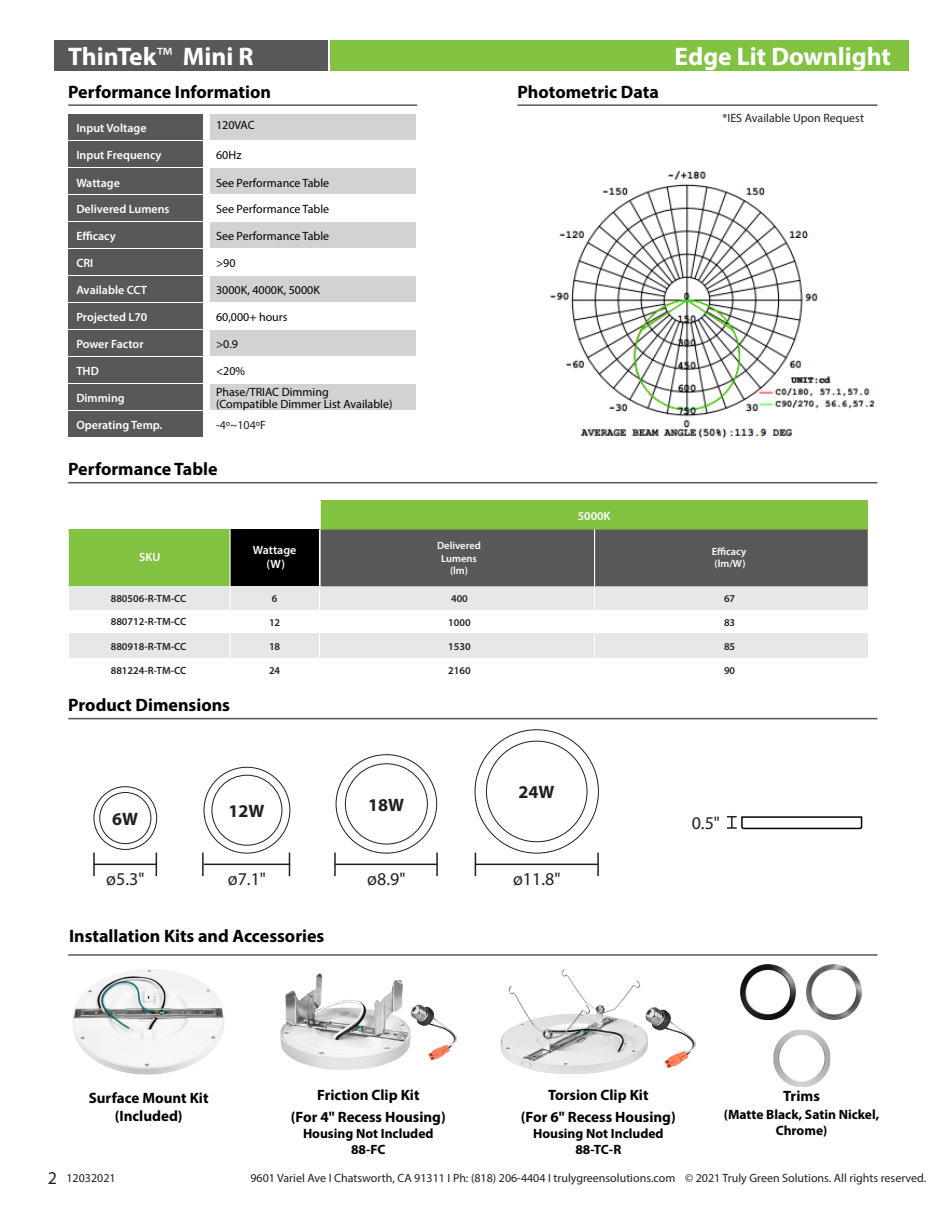
<style>
.page{position:relative;width:945px;height:1215px;background:#fff}
.page>*{position:absolute;margin:0;border:0;box-sizing:border-box;transform-origin:0 0}
.t1{font:700 25.5px "Myriad Pro";color:#fff}
.t2{font:700 18px "Myriad Pro";color:#000}
.t3{font:18px "Myriad Pro";color:#231f20}
.t4{font:700 18px "Myriad Pro";color:#231f20}
.t5{font:700 15px "Myriad Pro";color:#000}
.t6{font:700 13.5px/16.2px "Myriad Pro";color:#000;text-align:center}
.t7{font:12px "Myriad Pro";color:#231f20}
.t8{font:12px "Myriad Pro";color:#000}
.t9{font:600 12px "Myriad Pro";color:#fff}
.t10{font:600 10.5px "Myriad Pro";color:#231f20}
.t11{font:600 10.5px "Myriad Pro";color:#fff}
.s1{font-weight:400}
.s2{font-size:18px}
</style>
<div class="page">
<svg style="left:234px;top:114px;width:35px;height:1px"></svg>
<div style="left:68px;top:115px;width:135px;height:25px;background:#57585a"></div>
<div style="left:210px;top:115px;width:206px;height:25px;background:#d1d2d4"></div>
<div style="left:68px;top:142px;width:135px;height:25px;background:#57585a"></div>
<div style="left:68px;top:169px;width:135px;height:25px;background:#57585a"></div>
<div style="left:210px;top:169px;width:206px;height:25px;background:#d1d2d4"></div>
<div style="left:68px;top:196px;width:135px;height:25px;background:#57585a"></div>
<div style="left:68px;top:223px;width:135px;height:25px;background:#57585a"></div>
<div style="left:210px;top:223px;width:206px;height:25px;background:#d1d2d4"></div>
<div style="left:68px;top:250px;width:135px;height:25px;background:#57585a"></div>
<div style="left:68px;top:277px;width:135px;height:25px;background:#57585a"></div>
<div style="left:210px;top:277px;width:206px;height:25px;background:#d1d2d4"></div>
<div style="left:68px;top:304px;width:135px;height:25px;background:#57585a"></div>
<div style="left:68px;top:331px;width:135px;height:25px;background:#57585a"></div>
<div style="left:210px;top:331px;width:206px;height:25px;background:#d1d2d4"></div>
<div style="left:68px;top:358px;width:135px;height:25px;background:#57585a"></div>
<div style="left:68px;top:385px;width:135px;height:25px;background:#57585a"></div>
<div style="left:210px;top:385px;width:206px;height:25px;background:#d1d2d4"></div>
<div style="left:68px;top:411px;width:135px;height:26px;background:#57585a"></div>
<hr style="left:68px;top:104px;width:349px;height:2px;background:#57585a">
<hr style="left:68px;top:482px;width:810px;height:1px;background:#57585a">
<hr style="left:68px;top:718px;width:810px;height:1px;background:#57585a">
<hr style="left:68px;top:954px;width:810px;height:2px;background:#57585a">
<hr style="left:517px;top:104px;width:360px;height:2px;background:#57585a">
<div style="left:331px;top:40px;width:578px;height:31px;background:#81c340"></div>
<div style="left:54px;top:40px;width:273px;height:31px;background:#57585a"></div>
<div style="left:321px;top:633px;width:547px;height:25px;background:#e6e8e8"></div>
<div style="left:230px;top:633px;width:89px;height:25px;background:#e6e8e8"></div>
<div style="left:68px;top:633px;width:163px;height:25px;background:#e6e8e8"></div>
<div style="left:321px;top:586px;width:547px;height:24px;background:#e6e8e8"></div>
<div style="left:230px;top:586px;width:89px;height:24px;background:#e6e8e8"></div>
<div style="left:68px;top:586px;width:163px;height:24px;background:#e6e8e8"></div>
<div style="left:68px;top:530px;width:167px;height:56px;background:#81c340"></div>
<div style="left:321px;top:500px;width:547px;height:30px;background:#81c340"></div>
<div style="left:230px;top:530px;width:89px;height:56px;background:#000"></div>
<div style="left:321px;top:530px;width:547px;height:56px;background:#57585a"></div>
<hr style="left:68px;top:530px;width:1px;height:56px;background:#fff">
<hr style="left:230px;top:529px;width:1px;height:129px;background:#fff">
<hr style="left:594px;top:529px;width:1px;height:129px;background:#fff">
<svg style="left:68px;top:587px;width:1px;height:71px"></svg>
<svg style="left:727px;top:816px;width:136px;height:14px"></svg>
<svg style="left:474px;top:729px;width:125px;height:147px"></svg>
<svg style="left:93px;top:786px;width:64px;height:90px"></svg>
<hr style="left:202px;top:853px;width:2px;height:23px;background:#231f20">
<svg style="left:203px;top:767px;width:88px;height:109px"></svg>
<hr style="left:335px;top:864px;width:102px;height:1px;background:#231f20">
<hr style="left:334px;top:853px;width:2px;height:23px;background:#231f20">
<hr style="left:436px;top:853px;width:2px;height:23px;background:#231f20">
<svg style="left:335px;top:754px;width:102px;height:100px"></svg>
<img style="left:280px;top:974px;width:176px;height:96px">
<img style="left:501px;top:970px;width:195px;height:104px">
<img style="left:73px;top:969px;width:151px;height:106px">
<img style="left:741px;top:965px;width:121px;height:121px">
<img style="left:549px;top:170px;width:326px;height:268px">
<p class="t1" style="left:68px;top:40px;width:187px">ThinTek<span class="s1">™</span> Mini R</p>
<p class="t2" style="left:68px;top:80px;width:204px">Performance Information</p>
<p class="t9" style="left:76px;top:120px;width:72px">Input Voltage</p>
<p class="t8" style="left:216px;top:118px;width:40px">120VAC</p>
<p class="t9" style="left:76px;top:147px;width:87px">Input Frequency</p>
<p class="t8" style="left:216px;top:147px;width:27px">60Hz</p>
<p class="t9" style="left:76px;top:175px;width:45px">Wattage</p>
<p class="t8" style="left:216px;top:175px;width:115px">See Performance Table</p>
<p class="t9" style="left:76px;top:201px;width:95px">Delivered Lumens</p>
<p class="t8" style="left:216px;top:201px;width:115px">See Performance Table</p>
<p class="t9" style="left:76px;top:228px;width:41px">Efficacy</p>
<p class="t8" style="left:216px;top:228px;width:115px">See Performance Table</p>
<p class="t9" style="left:76px;top:255px;width:19px">CRI</p>
<p class="t8" style="left:216px;top:255px;width:21px">&gt;90</p>
<p class="t9" style="left:76px;top:282px;width:72px">Available CCT</p>
<p class="t8" style="left:216px;top:282px;width:105px">3000K, 4000K, 5000K</p>
<p class="t9" style="left:76px;top:309px;width:73px">Projected L70</p>
<p class="t8" style="left:216px;top:309px;width:73px">60,000+ hours</p>
<p class="t9" style="left:76px;top:336px;width:69px">Power Factor</p>
<p class="t8" style="left:216px;top:336px;width:23px">&gt;0.9</p>
<p class="t9" style="left:76px;top:363px;width:24px">THD</p>
<p class="t8" style="left:216px;top:363px;width:30px">&lt;20%</p>
<p class="t9" style="left:76px;top:390px;width:50px">Dimming</p>
<p class="t8" style="left:216px;top:384px;width:114px">Phase/TRIAC Dimming</p>
<p class="t8" style="left:216px;top:396px;width:178px">(Compatible Dimmer List Available)</p>
<p class="t9" style="left:76px;top:417px;width:88px">Operating Temp.</p>
<p class="t7" style="left:216px;top:417px;width:51px">-4º~104ºF</p>
<p class="t2" style="left:68px;top:458px;width:151px">Performance Table</p>
<p class="t9" style="left:139px;top:549px;width:23px">SKU</p>
<p class="t10" style="left:111px;top:592px;width:77px">880506-R-TM-CC</p>
<p class="t10" style="left:111px;top:615px;width:77px">880712-R-TM-CC</p>
<p class="t10" style="left:111px;top:640px;width:77px">880918-R-TM-CC</p>
<p class="t10" style="left:111px;top:664px;width:77px">881224-R-TM-CC</p>
<p class="t2" style="left:68px;top:694px;width:163px">Product Dimensions</p>
<p class="t9" style="left:253px;top:542px;width:45px">Wattage</p>
<p class="t9" style="left:267px;top:556px;width:20px">(W)</p>
<p class="t10" style="left:272px;top:592px;width:7px">6</p>
<p class="t10" style="left:269px;top:616px;width:13px">12</p>
<p class="t10" style="left:269px;top:640px;width:13px">18</p>
<p class="t10" style="left:269px;top:664px;width:13px">24</p>
<p class="t2" style="left:517px;top:80px;width:143px">Photometric Data</p>
<p class="t1" style="left:675px;top:40px;width:218px">Edge Lit Downlight</p>
<p class="t7" style="left:723px;top:110px;width:143px">*IES Available Upon Request</p>
<p class="t9" style="left:578px;top:508px;width:34px">5000K</p>
<p class="t11" style="left:437px;top:539px;width:45px">Delivered</p>
<p class="t11" style="left:441px;top:552px;width:37px">Lumens</p>
<p class="t11" style="left:450px;top:564px;width:19px">(lm)</p>
<p class="t11" style="left:712px;top:544px;width:36px">Efficacy</p>
<p class="t11" style="left:715px;top:557px;width:33px">(lm/W)</p>
<p class="t10" style="left:451px;top:592px;width:18px">400</p>
<p class="t10" style="left:724px;top:592px;width:13px">67</p>
<p class="t10" style="left:448px;top:616px;width:24px">1000</p>
<p class="t10" style="left:724px;top:616px;width:13px">83</p>
<p class="t10" style="left:448px;top:640px;width:24px">1530</p>
<p class="t10" style="left:724px;top:640px;width:13px">85</p>
<p class="t10" style="left:448px;top:664px;width:24px">2160</p>
<p class="t10" style="left:724px;top:664px;width:13px">90</p>
<p class="t4" style="left:518px;top:780px;width:37px">24W</p>
<p class="t4" style="left:368px;top:793px;width:37px">18W</p>
<p class="t4" style="left:229px;top:799px;width:37px">12W</p>
<p class="t4" style="left:112px;top:807px;width:27px">6W</p>
<p class="t3" style="left:692px;top:812px;width:30px">0.5"</p>
<p class="t3" style="left:106px;top:868px;width:40px">ø5.3"</p>
<p class="t3" style="left:228px;top:868px;width:40px">ø7.1"</p>
<p class="t3" style="left:367px;top:868px;width:40px">ø8.9"</p>
<p class="t3" style="left:513px;top:868px;width:49px">ø11.8"</p>
<p class="t2" style="left:69px;top:924px;width:257px">Installation Kits and Accessories</p>
<p class="t5" style="left:89px;top:1088px;width:121px">Surface Mount Kit</p>
<p class="t5" style="left:115px;top:1106px;width:69px">(Included)</p>
<p class="t5" style="left:317px;top:1085px;width:104px">Friction Clip Kit</p>
<p class="t5" style="left:291px;top:1107px;width:156px">(For 4" Recess Housing)</p>
<p class="t6" style="left:303px;top:1125px;width:132px">Housing Not Included</p>
<p class="t6" style="left:351px;top:1141px;width:36px">88-FC</p>
<p class="t5" style="left:548px;top:1085px;width:102px">Torsion Clip Kit</p>
<p class="t5" style="left:521px;top:1107px;width:156px">(For 6" Recess Housing)</p>
<p class="t6" style="left:533px;top:1125px;width:132px">Housing Not Included</p>
<p class="t6" style="left:575px;top:1141px;width:47px">88-TC-R</p>
<p class="t5" style="left:783px;top:1086px;width:38px">Trims</p>
<p class="t6" style="left:724px;top:1106px;width:157px">(Matte Black, Satin Nickel,<br>Chrome)</p>
<p class="t7" style="left:48px;top:1171px;width:69px"><span class="s2">2</span> 12032021</p>
<p class="t7" style="left:250px;top:1171px;width:677px">9601 Variel Ave I Chatsworth, CA 91311 I Ph: (818) 206-4404 I trulygreensolutions.com © 2021 Truly Green Solutions. All rights reserved.</p>
</div>
